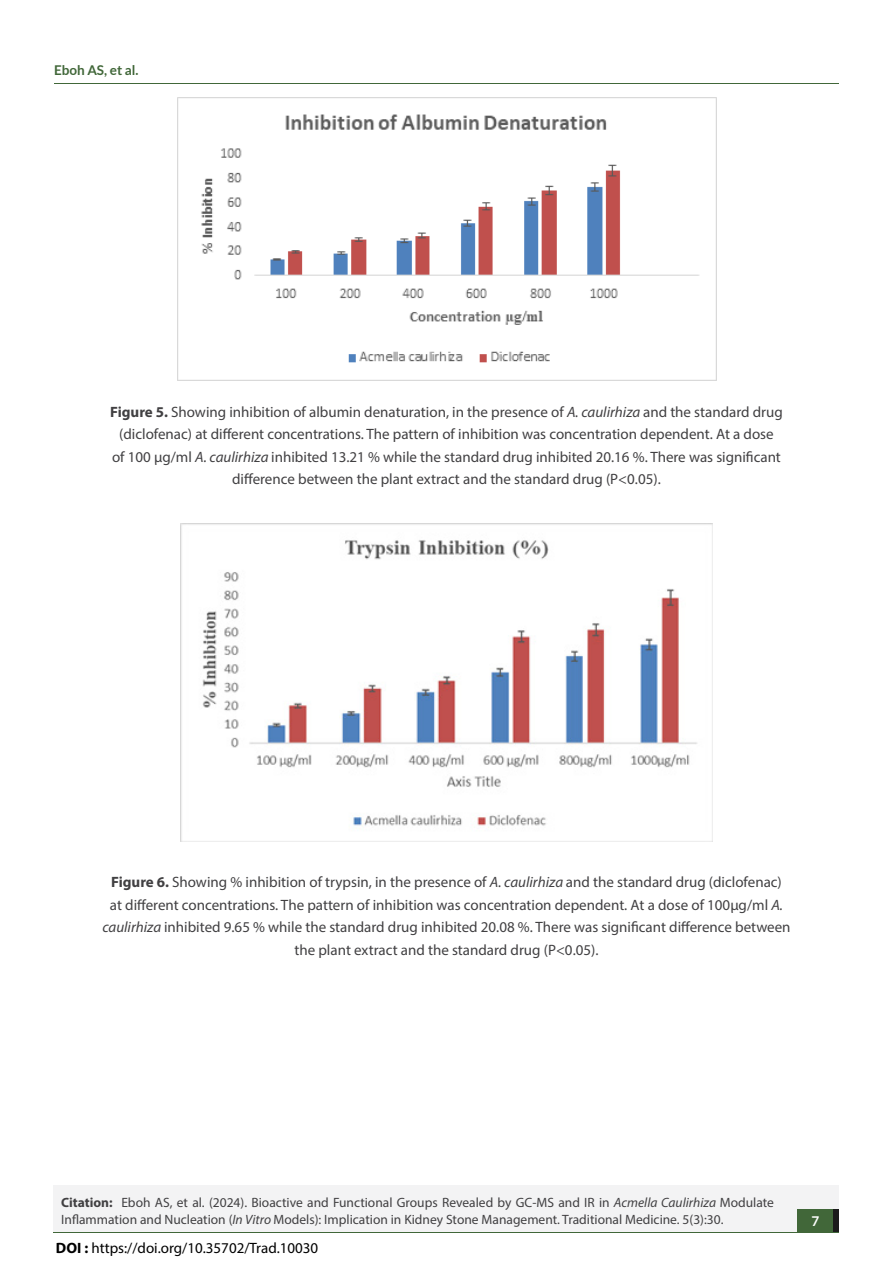
<style>
.page{position:relative;width:893px;height:1263px;background:#fff}
.page>*{position:absolute;margin:0;border:0;box-sizing:border-box;transform-origin:0 0}
.t1{font:15px/22.5px "Myriad Pro";color:#414042;text-align:center}
.t2{font:15px "Myriad Pro";color:#000}
.t3{font:13.5px/17.2px "Myriad Pro";color:#414042}
.t4{font:700 13.5px "Lato";color:#416739}
.t5{font:700 13.5px "Lato";color:#fff}
.s1{font-weight:700}
.s2{font-style:italic}
</style>
<div class="page">
<hr style="left:54px;top:84px;width:785px;height:1px;background:#416739">
<div style="left:54px;top:1211px;width:785px;height:22px;background:#f3f3f4"></div>
<div style="left:54px;top:1184px;width:785px;height:47px;background:#f3f3f4"></div>
<div style="left:798px;top:1209px;width:41px;height:22px;background:#1b1b1b"></div>
<div style="left:798px;top:1209px;width:35px;height:22px;background:#416739"></div>
<img style="left:177px;top:98px;width:539px;height:282px">
<img style="left:181px;top:523px;width:532px;height:319px">
<p class="t4" style="left:54px;top:62px;width:86px">Eboh AS, et al.</p>
<p class="t1" style="left:110px;top:400px;width:674px"><span class="s1">Figure 5.</span> Showing inhibition of albumin denaturation, in the presence of <span class="s2">A. caulirhiza</span> and the standard drug (diclofenac) at different concentrations. The pattern of inhibition was concentration dependent. At a dose<br>of 100 µg/ml <span class="s2">A. caulirhiza</span> inhibited 13.21 % while the standard drug inhibited 20.16 %. There was significant difference between the plant extract and the standard drug (P&lt;0.05).</p>
<p class="t1" style="left:102px;top:871px;width:690px"><span class="s1">Figure 6.</span> Showing % inhibition of trypsin, in the presence of <span class="s2">A. caulirhiza</span> and the standard drug (diclofenac)<br>at different concentrations. The pattern of inhibition was concentration dependent. At a dose of 100µg/ml <span class="s2">A. caulirhiza</span> inhibited 9.65 % while the standard drug inhibited 20.08 %. There was significant difference between the plant extract and the standard drug (P&lt;0.05).</p>
<p class="t3" style="left:61px;top:1193px;width:714px"><span class="s1">Citation:</span> Eboh AS, et al. (2024). Bioactive and Functional Groups Revealed by GC-MS and IR in <span class="s2">Acmella Caulirhiza</span> Modulate<br>Inflammation and Nucleation (<span class="s2">In Vitro</span> Models): Implication in Kidney Stone Management. Traditional Medicine. 5(3):30.</p>
<p class="t2" style="left:56px;top:1239px;width:264px"><span class="s1">DOI :</span> https://doi.org/10.35702/Trad.10030</p>
<p class="t5" style="left:811px;top:1213px;width:9px">7</p>
</div>
